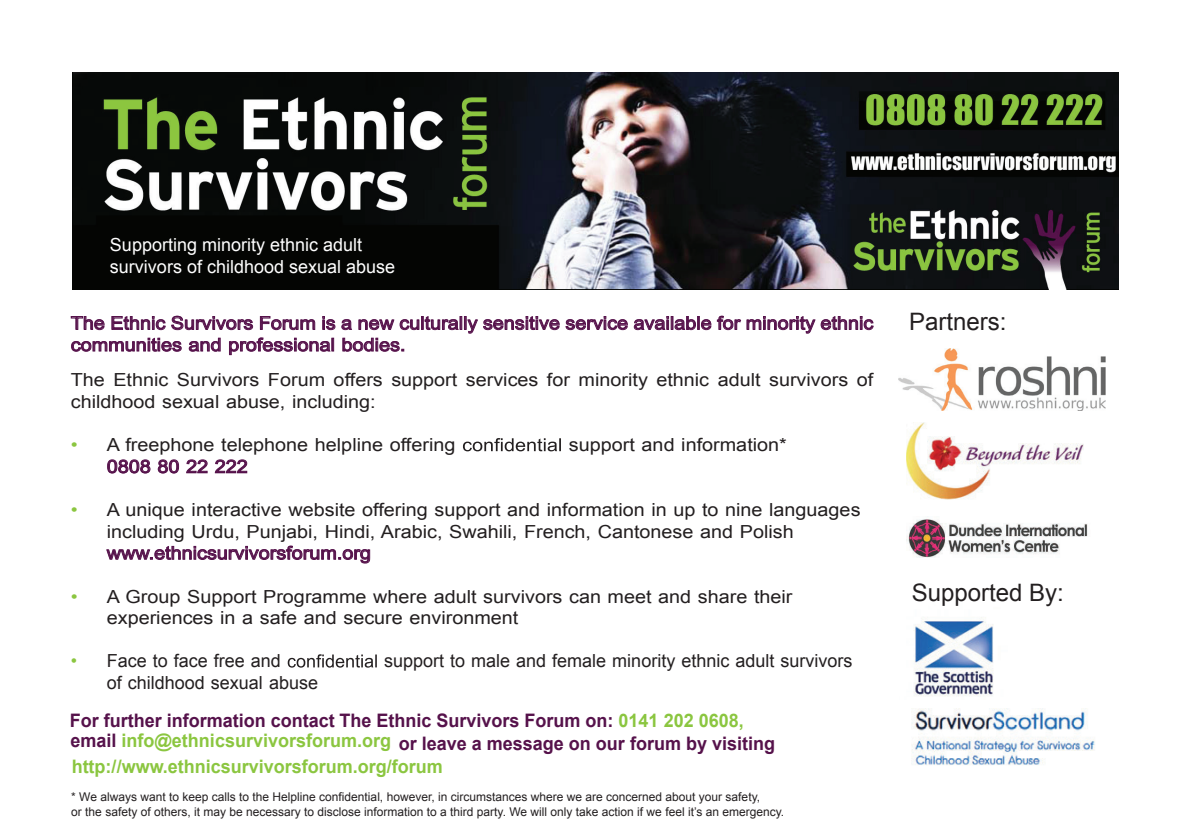
<style>
.page{position:relative;width:1191px;height:840px;background:#fff}
.page>*{position:absolute;margin:0;border:0;box-sizing:border-box;transform-origin:0 0}
.t1{font:24px "Arial";color:#231f20}
.t2{font:700 18.6px/23px "Arial";color:#56124b}
.t3{font:18px/21.6px "Arial";color:#231f20;scale:1.1 1}
.t4{font:18px/21.6px "Arial";color:#56124b;scale:1.1 1}
.t5{font:18px "Arial";color:#231f20}
.t6{font:18px/21.6px "Arial";color:#fff}
.t7{font:12px/14.4px "Arial";color:#231f20}
.s1{color:#8bc640}
</style>
<div class="page">
<img style="left:72px;top:72px;width:1047px;height:217px">
<svg style="left:70px;top:315px;width:804px;height:40px"></svg>
<svg style="left:463px;top:438px;width:98px;height:13px"></svg>
<svg style="left:107px;top:459px;width:44px;height:14px"></svg>
<svg style="left:157px;top:459px;width:22px;height:14px"></svg>
<svg style="left:186px;top:459px;width:22px;height:14px"></svg>
<svg style="left:214px;top:459px;width:34px;height:14px"></svg>
<svg style="left:106px;top:545px;width:264px;height:18px"></svg>
<svg style="left:288px;top:654px;width:89px;height:13px"></svg>
<img style="left:906px;top:422px;width:177px;height:78px">
<img style="left:906px;top:516px;width:182px;height:42px">
<img style="left:914px;top:617px;width:80px;height:80px">
<img style="left:911px;top:708px;width:184px;height:57px">
<img style="left:898px;top:348px;width:208px;height:62px">
<p class="t6" style="left:110px;top:234px;width:287px">Supporting minority ethnic adult survivors of childhood sexual abuse</p>
<p class="t4" style="left:71px;top:312px;width:731px">The Ethnic Survivors Forum is a new culturally sensitive service available for minority ethnic communities and professional bodies.</p>
<p class="t3" style="left:71px;top:369px;width:731px">The Ethnic Survivors Forum offers support services for minority ethnic adult survivors of childhood sexual abuse, including:</p>
<p class="t3" style="left:71px;top:434px;width:351px"><span class="s1">•</span> A freephone telephone helpline offering</p>
<p class="t3" style="left:569px;top:434px;width:200px">support and information*</p>
<p class="t4" style="left:107px;top:455px;width:130px">0808 80 22 222</p>
<p class="t3" style="left:107px;top:499px;width:687px;text-indent:-36px"><span class="s1">•</span> A unique interactive website offering support and information in up to nine languages including Urdu, Punjabi, Hindi, Arabic, Swahili, French, Cantonese and Polish</p>
<p class="t4" style="left:107px;top:542px;width:242px">www.ethnicsurvivorsforum.org</p>
<p class="t3" style="left:107px;top:585px;width:625px;text-indent:-36px"><span class="s1">•</span> A Group Support Programme where adult survivors can meet and share their experiences in a safe and secure environment</p>
<p class="t5" style="left:71px;top:649px;width:212px"><span class="s1">•</span> Face to face free and</p>
<p class="t5" style="left:384px;top:649px;width:470px">support to male and female minority ethnic adult survivors</p>
<p class="t5" style="left:107px;top:670px;width:213px">of childhood sexual abuse</p>
<p class="t2" style="left:70px;top:709px;width:707px">For further information contact The Ethnic Survivors Forum on: <span class="s1">0141 202 0608, </span>email <span class="s1">info@ethnicsurvivorsforum.org</span> or leave a message on our forum by visiting <span class="s1">http://www.ethnicsurvivorsforum.org/forum</span></p>
<p class="t7" style="left:71px;top:789px;width:714px">* We always want to keep calls to the Helpline confidential, however, in circumstances where we are concerned about your safety,<br>or the safety of others, it may be necessary to disclose information to a third party. We will only take action if we feel it’s an emergency.</p>
<h1 class="t1" style="left:909px;top:306px;width:99px">Partners:</h1>
<h1 class="t1" style="left:911px;top:577px;width:154px">Supported By:</h1>
</div>
